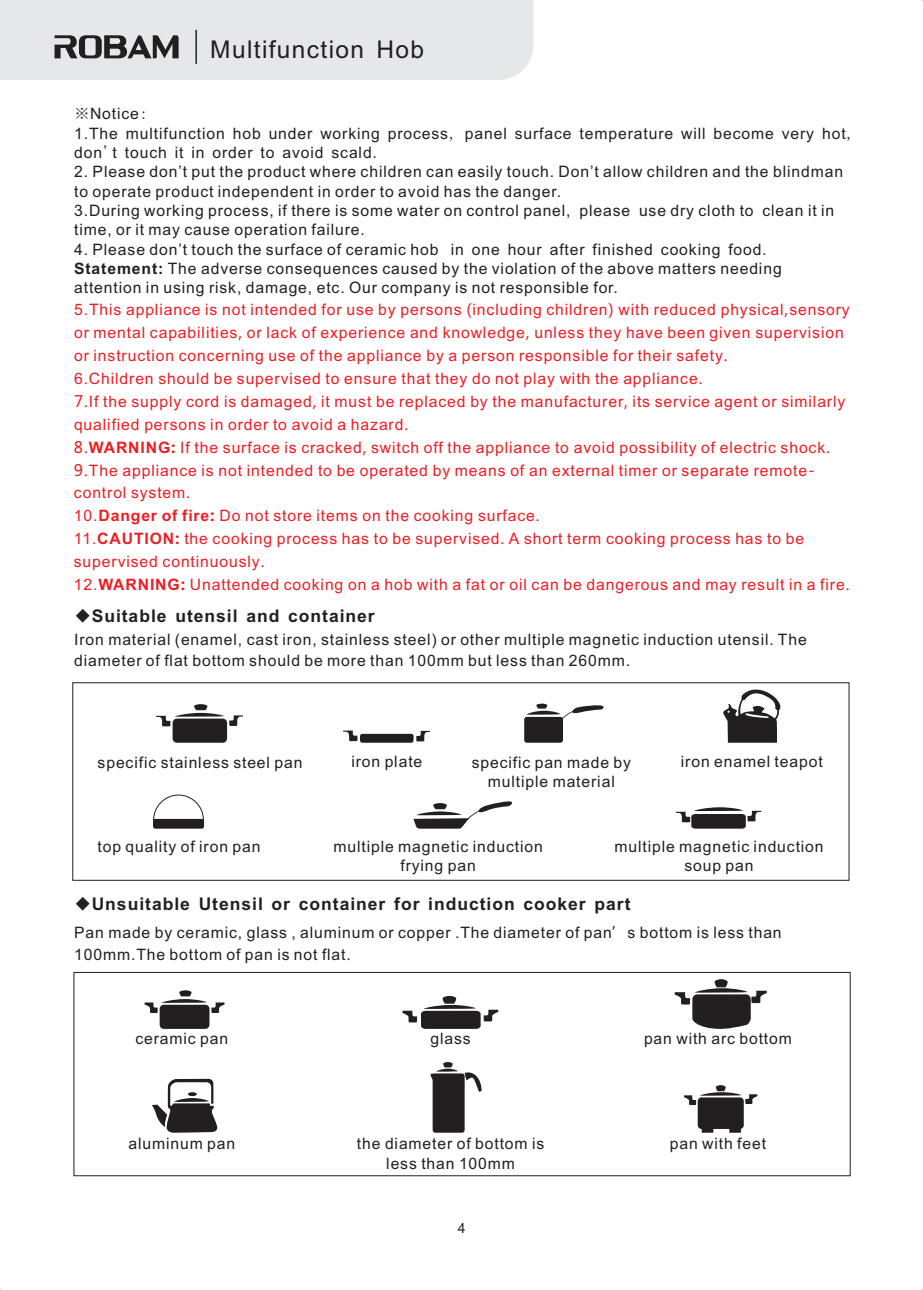
<style>
.page{position:relative;width:923px;height:1290px;background:#fff}
.page>*{position:absolute;margin:0;border:0;box-sizing:border-box;transform-origin:0 0}
.t1{font:24.5px "Arial";letter-spacing:.055em;color:#231f20}
.t2{font:700 17.5px "Arial";letter-spacing:.055em;color:#231f20}
.t3{font:15.75px/19.4px "Arial";letter-spacing:.055em;color:#231f20}
.t4{font:15.75px/22.9px "Arial";letter-spacing:.055em;color:#ee1d23}
.t5{font:14px "Arial";color:#231f20}
.s1{font-family:"Sim Sun"}
.s2{font-weight:700}
.s3{font-family:"Microsoft Ya Hei"}
.s4{font-family:"Microsoft Ya Hei";font-weight:700}
.s5{font-family:"Sim Sun";font-weight:400}
</style>
<div class="page">
<div style="left:0;top:0;width:533px;height:80px;background:#e6e7e9"></div>
<hr style="left:195px;top:30px;width:2px;height:34px;background:#231f20">
<svg style="left:524px;top:703px;width:80px;height:40px"></svg>
<svg style="left:676px;top:807px;width:85px;height:22px"></svg>
<svg style="left:413px;top:801px;width:99px;height:28px"></svg>
<svg style="left:343px;top:730px;width:87px;height:13px"></svg>
<svg style="left:723px;top:689px;width:58px;height:54px"></svg>
<svg style="left:402px;top:995px;width:96px;height:34px"></svg>
<svg style="left:674px;top:979px;width:92px;height:50px"></svg>
<svg style="left:684px;top:1085px;width:73px;height:48px"></svg>
<svg style="left:430px;top:1062px;width:52px;height:71px"></svg>
<div style="left:73px;top:682px;width:776px;height:198px;border:1px solid #231f20"></div>
<svg style="left:156px;top:704px;width:87px;height:39px"></svg>
<div style="left:153px;top:819px;width:51px;height:10px;background:#231f20;border-radius:2px"></div>
<svg style="left:153px;top:794px;width:51px;height:27px"></svg>
<svg style="left:145px;top:990px;width:79px;height:39px"></svg>
<svg style="left:152px;top:1079px;width:66px;height:54px"></svg>
<div style="left:74px;top:972px;width:776px;height:204px;border:1px solid #231f20"></div>
<h1 class="t1" style="left:210px;top:40px;width:215px">Multifunction Hob</h1>
<p class="t3" style="left:74px;top:105px;width:781px"><span class="s1">※</span>Notice<span class="s1">:<br></span>1.The multifunction hob under working process<span class="s1">,</span> panel surface temperature will become very hot<span class="s1">, </span>don<span class="s1">'</span>t touch it in order to avoid scald<span class="s1">.</span></p>
<p class="t3" style="left:74px;top:163px;width:770px">2. Please don’t put the product where children can easily touch. Don’t allow children and the blindman to operate product independent in order to avoid has the danger.<br>3.During working process, if there is some water on control panel, please use dry cloth to clean it in time, or it may cause operation failure.</p>
<p class="t3" style="left:74px;top:241px;width:709px">4. Please don’t touch the surface of ceramic hob in one hour after finished cooking food<span class="s1">.<br></span><span class="s2">Statement:</span> The adverse consequences caused by the violation of the above matters needing attention in using risk, damage, etc. Our company is not responsible for.</p>
<p class="t4" style="left:74px;top:300px;width:777px">5.This appliance is not intended for use by persons <span class="s3">(</span>including children<span class="s3">)</span> with reduced physical<span class="s3">,</span>sensory or mental capabilities<span class="s3">,</span> or lack of experience and knowledge<span class="s3">,</span> unless they have been given supervision or instruction concerning use of the appliance by a person responsible for their safety<span class="s3">.<br></span>6.Children should be supervised to ensure that they do not play with the appliance<span class="s3">.<br>7.</span>If the supply cord is damaged<span class="s3">,</span> it must be replaced by the manufacturer<span class="s3">,</span> its service agent or similarly qualified persons in order to avoid a hazard<span class="s3">.<br>8.</span><span class="s2">WARNING</span><span class="s4">:</span> If the surface is cracked<span class="s3">,</span> switch off the appliance to avoid possibility of electric shock<span class="s3">.<br>9.</span>The appliance is not intended to be operated by means of an external timer or separate remote&shy;control system<span class="s3">.<br></span>10.<span class="s2">Danger of fire</span><span class="s4">:</span> Do not store items on the cooking surface<span class="s3">.<br></span>11.<span class="s2">CAUTION</span><span class="s4">:</span> the cooking process has to be supervised<span class="s3">.</span> A short term cooking process has to be supervised continuously<span class="s3">.<br></span>12.<span class="s2">WARNING</span><span class="s4">:</span> Unattended cooking on a hob with a fat or oil can be dangerous and may result in a fire<span class="s3">.</span></p>
<p class="t2" style="left:74px;top:609px;width:302px"><span class="s5">◆</span>Suitable utensil and container</p>
<p class="t3" style="left:74px;top:631px;width:734px;line-height:21.2px">Iron material (enamel, cast iron, stainless steel) or other multiple magnetic induction utensil. The diameter of flat bottom should be more than 100mm but less than 260mm.</p>
<p class="t3" style="left:98px;top:754px;width:206px">specific stainless steel pan</p>
<p class="t3" style="left:98px;top:838px;width:164px">top quality of iron pan</p>
<p class="t3" style="left:351px;top:753px;width:72px">iron plate</p>
<p class="t3" style="left:472px;top:754px;width:161px;text-align:center">specific pan made by multiple material</p>
<p class="t3" style="left:681px;top:753px;width:143px">iron enamel teapot</p>
<p class="t3" style="left:333px;top:838px;width:211px;text-align:center">multiple magnetic induction frying pan</p>
<p class="t3" style="left:614px;top:838px;width:211px;text-align:center">multiple magnetic induction soup pan</p>
<p class="t2" style="left:74px;top:897px;width:558px"><span class="s5">◆</span>Unsuitable Utensil or container for induction cooker part</p>
<p class="t3" style="left:74px;top:922px;width:709px;line-height:22.1px">Pan made by ceramic, glass , aluminum or copper .The diameter of pan<span class="s3">’</span>s bottom is less than<br>100mm.The bottom of pan is not flat.</p>
<p class="t3" style="left:135px;top:1030px;width:94px">ceramic pan</p>
<p class="t3" style="left:430px;top:1030px;width:42px">glass</p>
<p class="t3" style="left:644px;top:1030px;width:149px">pan with arc bottom</p>
<p class="t3" style="left:128px;top:1135px;width:108px">aluminum pan</p>
<p class="t3" style="left:357px;top:1135px;width:189px;text-align:center">the diameter of bottom is less than 100mm</p>
<p class="t3" style="left:670px;top:1135px;width:98px">pan with feet</p>
<p class="t5" style="left:458px;top:1223px;width:9px">4</p>
</div>
